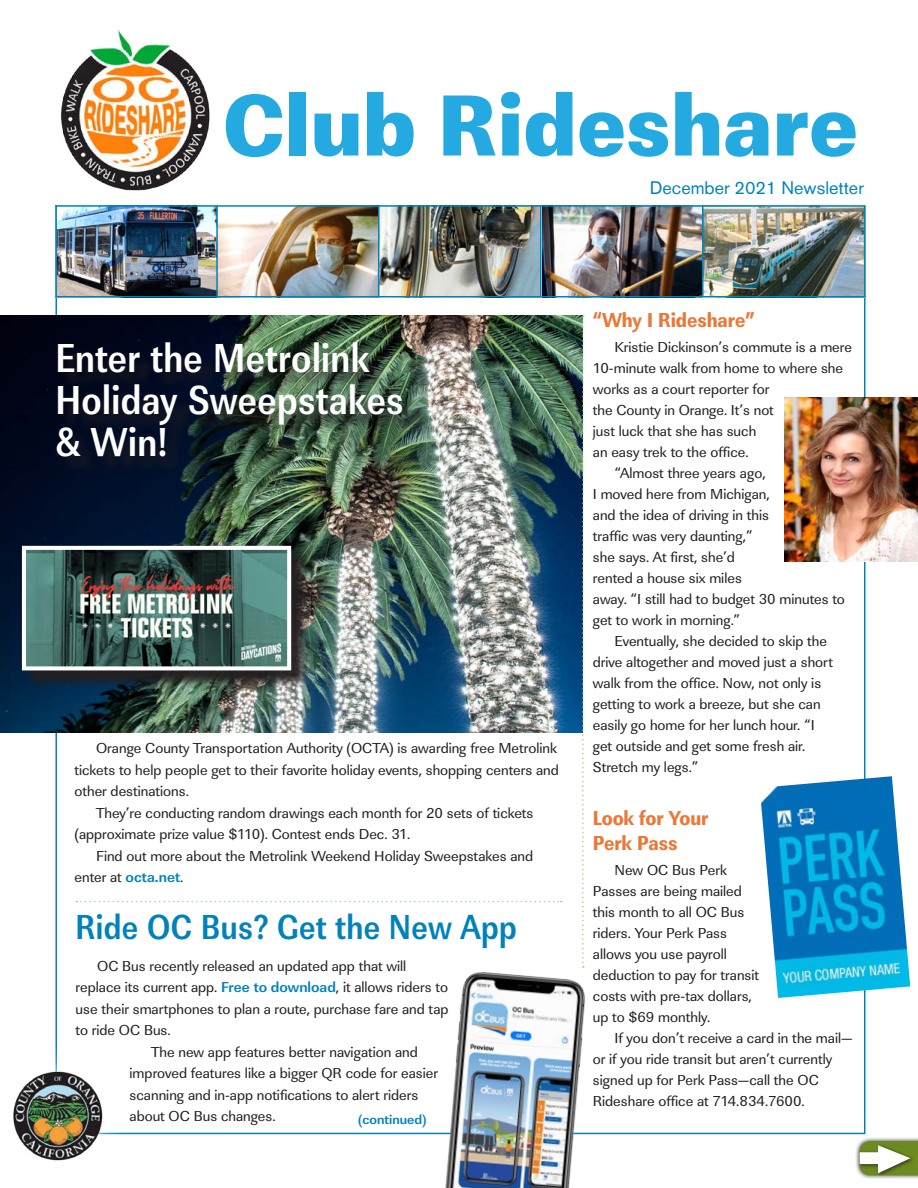
<style>
.page{position:relative;width:918px;height:1188px;background:#fff}
.page>*{position:absolute;margin:0;border:0;box-sizing:border-box;transform-origin:0 0}
.t1{font:90px "URW Linear T Ultr Bold Narr";color:#24aae1}
.t2{font:42px/42px "URW Linear T Bold Narr";letter-spacing:.01em;color:#fff;scale:.9 1}
.t3{font:36px "URW Linear T Bold Narr";letter-spacing:.01em;color:#0082bb;scale:.9 1}
.t4{font:21px/25.2px "URW Linear T Extr Bold Extr Narr";letter-spacing:-.005em;color:#e97938}
.t5{font:18px "Akzidenz Grotesk BE";color:#0082bb}
.t6{font:15px/21px "URW Linear T";color:#231f20}
.t7{font:700 13.5px "URW Linear T";color:#0082bb}
.s1{font-weight:700;color:#0082bb}
</style>
<div class="page">
<svg style="left:76px;top:901px;width:486px;height:1px"></svg>
<div style="left:855px;top:1136px;width:63px;height:44px;background:#231f20;opacity:.75"></div>
<svg style="left:860px;top:1141px;width:58px;height:34px"></svg>
<img style="left:13px;top:1059px;width:101px;height:102px">
<img style="left:785px;top:397px;width:133px;height:164px">
<img style="left:57px;top:207px;width:159px;height:89px">
<img style="left:218px;top:207px;width:160px;height:89px">
<img style="left:380px;top:207px;width:160px;height:89px">
<img style="left:542px;top:207px;width:160px;height:89px">
<img style="left:442px;top:967px;width:149px;height:221px">
<img style="left:761px;top:776px;width:149px;height:222px">
<img style="left:704px;top:207px;width:160px;height:89px">
<img style="left:60px;top:29px;width:150px;height:162px">
<img style="left:0;top:315px;width:582px;height:417px">
<hr style="left:864px;top:205px;width:1px;height:92px;background:#0082bb">
<svg style="left:582px;top:315px;width:2px;height:653px"></svg>
<hr style="left:56px;top:296px;width:810px;height:1px;background:#0082bb">
<hr style="left:56px;top:205px;width:808px;height:2px;background:#0082bb">
<hr style="left:216px;top:205px;width:2px;height:92px;background:#0082bb">
<hr style="left:378px;top:205px;width:2px;height:92px;background:#0082bb">
<hr style="left:540px;top:205px;width:2px;height:92px;background:#0082bb">
<hr style="left:702px;top:205px;width:2px;height:92px;background:#0082bb">
<hr style="left:55px;top:205px;width:2px;height:92px;background:#0082bb">
<div style="left:59px;top:345px;width:362px;height:130px;background:#231f20;opacity:.75"></div>
<div style="left:24px;top:548px;width:286px;height:141px;background:#231f20;opacity:.95"></div>
<img style="left:27px;top:551px;width:259px;height:114px">
<div style="left:22px;top:546px;width:269px;height:124px;border:4px solid #fff"></div>
<h1 class="t1" style="left:223px;top:70px;width:637px">Club Rideshare</h1>
<p class="t5" style="left:650px;top:177px;width:216px">December 2021 Newsletter</p>
<h2 class="t2" style="left:55px;top:337px;width:389px">Enter the Metrolink<br>Holiday Sweepstakes &amp; Win!</h2>
<p class="t6" style="left:96px;top:738px;width:462px">Orange County Transportation Authority (OCTA) is awarding free Metrolink</p>
<p class="t6" style="left:75px;top:760px;width:486px">tickets to help people get to their favorite holiday events, shopping centers and</p>
<p class="t6" style="left:75px;top:781px;width:116px">other destinations.</p>
<p class="t6" style="left:96px;top:802px;width:439px">They’re conducting random drawings each month for 20 sets of tickets</p>
<p class="t6" style="left:75px;top:824px;width:337px">(approximate prize value $110). Contest ends Dec. 31.</p>
<p class="t6" style="left:96px;top:845px;width:439px">Find out more about the Metrolink Weekend Holiday Sweepstakes and</p>
<p class="t6" style="left:75px;top:867px;width:110px">enter at <span class="s1">octa.net</span>.</p>
<h3 class="t3" style="left:76px;top:905px;width:492px">Ride OC Bus? Get the New App</h3>
<p class="t6" style="left:97px;top:956px;width:311px">OC Bus recently released an updated app that will</p>
<p class="t6" style="left:76px;top:977px;width:374px">replace its current app. <span class="s1">Free to download</span>, it allows riders to</p>
<p class="t6" style="left:76px;top:998px;width:374px">use their smartphones to plan a route, purchase fare and tap</p>
<p class="t6" style="left:76px;top:1020px;width:97px">to ride OC Bus.</p>
<p class="t6" style="left:151px;top:1041px;width:268px">The new app features better navigation and</p>
<p class="t6" style="left:130px;top:1063px;width:310px">improved features like a bigger QR code for easier</p>
<p class="t6" style="left:130px;top:1084px;width:290px">scanning and in-app notifications to alert riders</p>
<p class="t6" style="left:130px;top:1106px;width:148px">about OC Bus changes.</p>
<p class="t7" style="left:358px;top:1112px;width:70px">(continued)</p>
<h3 class="t4" style="left:593px;top:307px;width:163px">“Why I Rideshare”</h3>
<p class="t6" style="left:615px;top:337px;width:239px">Kristie Dickinson’s commute is a mere</p>
<p class="t6" style="left:593px;top:358px;width:252px">10-minute walk from home to where she</p>
<p class="t6" style="left:593px;top:379px;width:178px">works as a court reporter for</p>
<p class="t6" style="left:593px;top:400px;width:182px">the County in Orange. It’s not</p>
<p class="t6" style="left:593px;top:421px;width:165px">just luck that she has such</p>
<p class="t6" style="left:593px;top:442px;width:157px">an easy trek to the office.</p>
<p class="t6" style="left:615px;top:463px;width:153px">“Almost three years ago,</p>
<p class="t6" style="left:593px;top:484px;width:178px">I moved here from Michigan,</p>
<p class="t6" style="left:593px;top:505px;width:178px">and the idea of driving in this</p>
<p class="t6" style="left:593px;top:526px;width:161px">traffic was very daunting,”</p>
<p class="t6" style="left:593px;top:547px;width:143px">she says. At first, she’d</p>
<p class="t6" style="left:593px;top:568px;width:151px">rented a house six miles</p>
<p class="t6" style="left:593px;top:589px;width:254px">away. “I still had to budget 30 minutes to</p>
<p class="t6" style="left:593px;top:610px;width:149px">get to work in morning.”</p>
<p class="t6" style="left:615px;top:631px;width:214px">Eventually, she decided to skip the</p>
<p class="t6" style="left:593px;top:652px;width:242px">drive altogether and moved just a short</p>
<p class="t6" style="left:593px;top:673px;width:230px">walk from the office. Now, not only is</p>
<p class="t6" style="left:593px;top:694px;width:229px">getting to work a breeze, but she can</p>
<p class="t6" style="left:593px;top:715px;width:223px">easily go home for her lunch hour. “I</p>
<p class="t6" style="left:593px;top:736px;width:214px">get outside and get some fresh air.</p>
<p class="t6" style="left:593px;top:757px;width:107px">Stretch my legs.”</p>
<h3 class="t4" style="left:593px;top:805px;width:117px">Look for Your<br>Perk Pass</h3>
<p class="t6" style="left:593px;top:860px;width:168px;text-indent:22px">New OC Bus Perk<br>Passes are being mailed this month to all OC Bus riders. Your Perk Pass allows you use payroll deduction to pay for transit costs with pre-tax dollars, up to $69 monthly.</p>
<p class="t6" style="left:593px;top:1028px;width:261px;text-indent:22px">If you don’t receive a card in the mail— or if you ride transit but aren’t currently signed up for Perk Pass—call the OC Rideshare office at 714.834.7600.</p>
</div>
